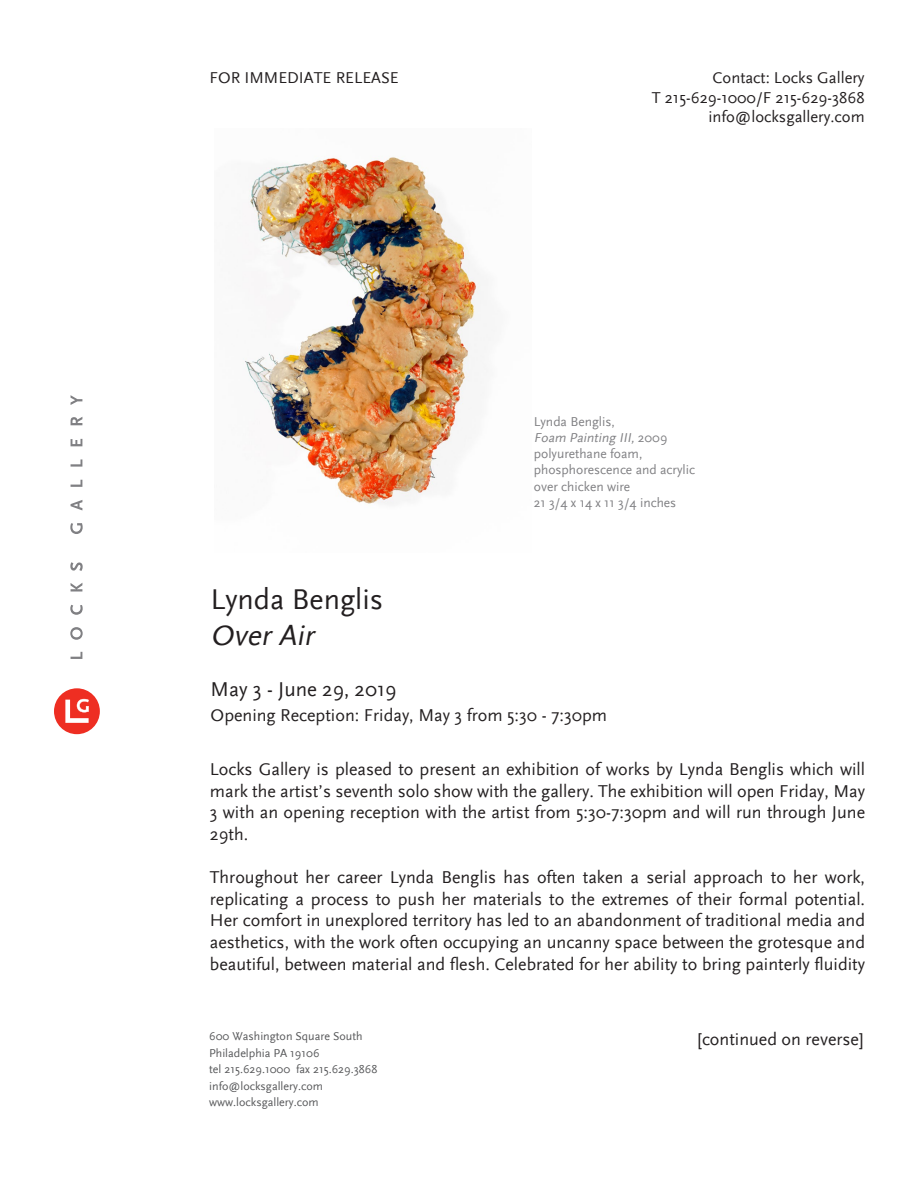
<style>
.page{position:relative;width:918px;height:1188px;background:#fff}
.page>*{position:absolute;margin:0;border:0;box-sizing:border-box;transform-origin:0 0}
.t1{font:30px "Scala Sans";color:#231f20}
.t2{font:italic 30px "Scala Sans";color:#231f20}
.t3{font:21px "Scala Sans";color:#231f20}
.t4{font:18px/21.6px "Scala Sans";color:#231f20;text-align:justify}
.t5{font:16.5px "Scala Sans";color:#231f20}
.t6{font:13.5px/16.2px "Scala Sans";color:#808083}
.t7{font:italic 13.5px "Scala Sans";color:#808083}
.t8{font:12px/16.5px "Scala Sans";color:#57585a}
.s1{font-style:normal}
</style>
<div class="page">
<div style="left:54px;top:688px;width:46px;height:46px;background:#ee2e22;border-radius:50%"></div>
<svg style="left:65px;top:699px;width:24px;height:24px"></svg>
<svg style="left:71px;top:652px;width:11px;height:7px"></svg>
<svg style="left:70px;top:627px;width:13px;height:13px"></svg>
<svg style="left:70px;top:605px;width:13px;height:10px"></svg>
<svg style="left:71px;top:583px;width:11px;height:9px"></svg>
<svg style="left:70px;top:562px;width:13px;height:9px"></svg>
<svg style="left:70px;top:523px;width:13px;height:11px"></svg>
<svg style="left:71px;top:500px;width:11px;height:10px"></svg>
<svg style="left:71px;top:480px;width:11px;height:7px"></svg>
<svg style="left:71px;top:459px;width:11px;height:8px"></svg>
<svg style="left:71px;top:439px;width:11px;height:7px"></svg>
<svg style="left:71px;top:417px;width:11px;height:8px"></svg>
<svg style="left:71px;top:395px;width:11px;height:10px"></svg>
<img style="left:243px;top:156px;width:238px;height:348px">
<p class="t5" style="left:209px;top:68px;width:191px">FOR IMMEDIATE RELEASE</p>
<p class="t5" style="left:713px;top:68px;width:154px">Contact: Locks Gallery</p>
<p class="t5" style="left:652px;top:88px;width:214px">T 215-629-1000/F 215-629-3868</p>
<p class="t5" style="left:708px;top:108px;width:158px">info@locksgallery.com</p>
<p class="t6" style="left:534px;top:413px;width:83px">Lynda Benglis,</p>
<p class="t7" style="left:534px;top:430px;width:135px">Foam Painting III,<span class="s1">2 00 9</span></p>
<p class="t6" style="left:534px;top:446px;width:163px">polyurethane foam, phosphorescence and acrylic over chicken wire</p>
<p class="t6" style="left:534px;top:494px;width:144px">21 3/4 x 14 x 11 3/4 inches</p>
<p class="t1" style="left:211px;top:583px;width:174px">Lynda Benglis</p>
<p class="t2" style="left:211px;top:619px;width:111px">OverAir</p>
<p class="t3" style="left:211px;top:677px;width:188px">May 3 - June 29, 2019</p>
<p class="t4" style="left:211px;top:705px;width:398px">Opening Reception: Friday, May 3 from 5:30 - 7:30pm</p>
<p class="t4" style="left:210px;top:759px;width:657px">Locks Gallery is pleased to present an exhibition of works by Lynda Benglis which will mark the artist’s seventh solo show with the gallery. The exhibition will open Friday, May 3 with an opening reception with the artist from 5:30-7:30pm and will run through June 29th.</p>
<p class="t4" style="left:210px;top:867px;width:657px">Throughout her career Lynda Benglis has often taken a serial approach to her work, replicating a process to push her materials to the extremes of their formal potential.<br>Her comfort in unexplored territory has led to an abandonment of traditional media and aesthetics, with the work often occupying an uncanny space between the grotesque and beautiful, between material and flesh. Celebrated for her ability to bring painterly fluidity</p>
<p class="t8" style="left:209px;top:1028px;width:170px">600 Washington Square South<br>Philadelphia PA 19106<br>tel 215.629.1000 fax 215.629.3868 info@locksgallery.com www.locksgallery.com</p>
<p class="t4" style="left:698px;top:1029px;width:168px">[continued on reverse]</p>
</div>
